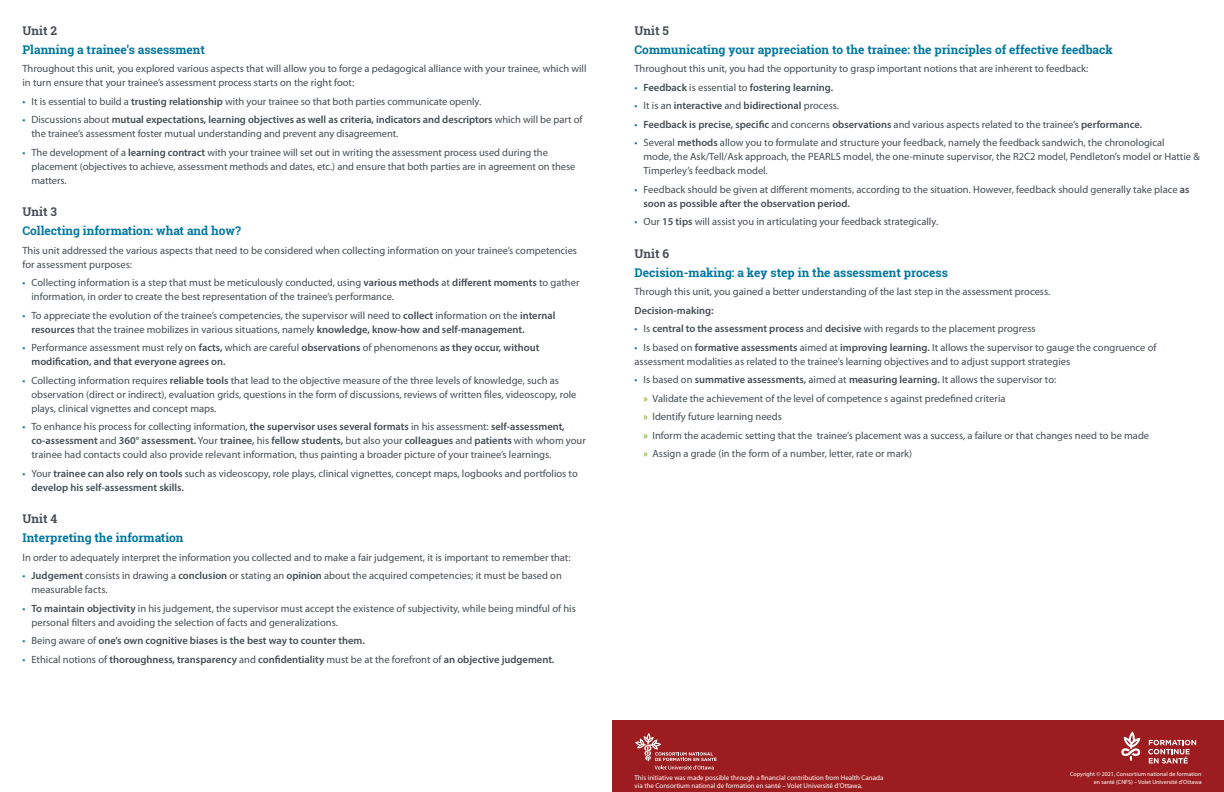
<style>
.page{position:relative;width:1224px;height:792px;background:#fff}
.page>*{position:absolute;margin:0;border:0;box-sizing:border-box;transform-origin:0 0}
.t1{font:700 12px "Roboto Slab";color:#0077a0}
.t2{font:700 12px "Roboto Slab";color:#474c55}
.Body{font:10.5px/14px "Myriad Pro";color:#474c55}
.Body-2{font:600 10.5px/14px "Myriad Pro";color:#474c55}
.t3{font:7px "Myriad Pro";color:#fff}
.Footer___white___rig{font:6px "Myriad Pro";color:#fff}
.s1{color:#0077a0}
.s2{font-weight:600}
.s3{font-weight:400;color:#0077a0}
.s4{font-weight:400}
.s5{color:#699d01}
</style>
<div class="page">
<div style="left:612px;top:720px;width:612px;height:72px;background:#9c1c1f"></div>
<svg style="left:635px;top:733px;width:82px;height:37px"></svg>
<svg style="left:1148px;top:740px;width:48px;height:24px"></svg>
<svg style="left:1121px;top:732px;width:19px;height:29px"></svg>
<h1 class="t2" style="left:22px;top:22px;width:36px">Unit 2</h1>
<h1 class="t1" style="left:22px;top:41px;width:184px">Planning a trainee’s assessment</h1>
<p class="Body" style="left:22px;top:62px;width:566px">Throughout this unit, you explored various aspects that will allow you to forge a pedagogical alliance with your trainee, which will in turn ensure that your trainee’s assessment process starts on the right foot:</p>
<p class="Body" style="left:22px;top:94px;width:460px"><span class="s1">•</span> It is essential to build a <span class="s2">trusting relationship</span> with your trainee so that both parties communicate openly.</p>
<p class="Body" style="left:31px;top:113px;width:553px;text-indent:-9px"><span class="s1">•</span> Discussions about <span class="s2">mutual expectations, learning objectives as well as criteria, indicators and descriptors</span> which will be part of the trainee’s assessment foster mutual understanding and prevent any disagreement.</p>
<p class="Body" style="left:32px;top:145px;width:546px;text-indent:-9px"><span class="s1">•</span> The development of a <span class="s2">learning contract</span> with your trainee will set out in writing the assessment process used during the placement (objectives to achieve, assessment methods and dates, etc.) and ensure that both parties are in agreement on these matters.</p>
<h1 class="t2" style="left:22px;top:204px;width:36px">Unit 3</h1>
<h1 class="t1" style="left:22px;top:223px;width:220px">Collecting information: what and how?</h1>
<p class="Body" style="left:22px;top:243px;width:556px">This unit addressed the various aspects that need to be considered when collecting information on your trainee’s competencies for assessment purposes:</p>
<p class="Body" style="left:31px;top:276px;width:549px;text-indent:-9px"><span class="s1">•</span> Collecting information is a step that must be meticulously conducted, using <span class="s2">various methods</span> at <span class="s2">different moments</span> to gather information, in order to create the best representation of the trainee’s performance.</p>
<p class="Body" style="left:31px;top:308px;width:525px;text-indent:-9px"><span class="s1">•</span> To appreciate the evolution of the trainee’s competencies, the supervisor will need to <span class="s2">collect</span> information on the <span class="s2">internal resources</span> that the trainee mobilizes in various situations, namely <span class="s2">knowledge, know-how and self-management.</span></p>
<p class="Body-2" style="left:31px;top:340px;width:509px;text-indent:-9px"><span class="s3">•</span> <span class="s4">Performance assessment must rely on</span> facts, <span class="s4">which are careful</span> observations <span class="s4">of phenomenons</span> as they occur, without modification, and that everyone agrees on.</p>
<p class="Body" style="left:31px;top:373px;width:547px;text-indent:-9px"><span class="s1">•</span> Collecting information requires <span class="s2">reliable tools</span> that lead to the objective measure of the three levels of knowledge, such as observation (direct or indirect), evaluation grids, questions in the form of discussions, reviews of written files, videoscopy, role plays, clinical vignettes and concept maps.</p>
<p class="Body" style="left:31px;top:420px;width:556px;text-indent:-9px"><span class="s1">•</span> To enhance his process for collecting information, <span class="s2">the supervisor uses several formats</span> in his assessment: <span class="s2">self-assessment, co-assessment</span> and <span class="s2">360° assessment.</span> Your <span class="s2">trainee,</span> his <span class="s2">fellow students,</span> but also your <span class="s2">colleagues</span> and <span class="s2">patients</span> with whom your trainee had contacts could also provide relevant information, thus painting a broader picture of your trainee’s learnings.</p>
<p class="Body" style="left:32px;top:466px;width:548px;text-indent:-9px"><span class="s1">•</span> Your <span class="s2">trainee can also rely on tools</span> such as videoscopy, role plays, clinical vignettes, concept maps, logbooks and portfolios to <span class="s2">develop his self-assessment skills.</span></p>
<h1 class="t2" style="left:22px;top:511px;width:36px">Unit 4</h1>
<h1 class="t1" style="left:22px;top:529px;width:163px">Interpreting the information</h1>
<p class="Body" style="left:22px;top:550px;width:550px">In order to adequately interpret the information you collected and to make a fair judgement, it is important to remember that:</p>
<p class="Body" style="left:31px;top:568px;width:532px;text-indent:-9px"><span class="s1">•</span> <span class="s2">Judgement</span> consists in drawing a <span class="s2">conclusion</span> or stating an <span class="s2">opinion</span> about the acquired competencies; it must be based on measurable facts.</p>
<p class="Body" style="left:31px;top:601px;width:546px;text-indent:-9px"><span class="s1">•</span> <span class="s2">To maintain objectivity</span> in his judgement, the supervisor must accept the existence of subjectivity, while being mindful of his personal filters and avoiding the selection of facts and generalizations.</p>
<p class="Body-2" style="left:22px;top:633px;width:344px"><span class="s3">•</span> <span class="s4">Being aware of</span> one’s own cognitive biases is the best way to counter them.</p>
<p class="Body-2" style="left:22px;top:652px;width:533px"><span class="s3">•</span> <span class="s4">Ethical notions of</span> thoroughness, transparency <span class="s4">and</span> confidentiality <span class="s4">must be at the forefront of</span> an objective judgement.</p>
<h1 class="t2" style="left:634px;top:22px;width:36px">Unit 5</h1>
<h1 class="t1" style="left:634px;top:41px;width:480px">Communicating your appreciation to the trainee: the principles of effective feedback</h1>
<p class="Body" style="left:634px;top:62px;width:455px">Throughout this unit, you had the opportunity to grasp important notions that are inherent to feedback:</p>
<p class="Body-2" style="left:634px;top:80px;width:200px"><span class="s3">•</span> Feedback <span class="s4">is essential to</span> fostering learning.</p>
<p class="Body-2" style="left:634px;top:99px;width:206px"><span class="s3">•</span> <span class="s4">It is an</span> interactive <span class="s4">and</span> bidirectional <span class="s4">process.</span></p>
<p class="Body-2" style="left:634px;top:117px;width:509px"><span class="s3">•</span> Feedback is precise, specific <span class="s4">and concerns</span> observations <span class="s4">and various aspects related to the trainee’s</span> performance.</p>
<p class="Body" style="left:643px;top:136px;width:558px;text-indent:-9px"><span class="s1">•</span> Several <span class="s2">methods</span> allow you to formulate and structure your feedback, namely the feedback sandwich, the chronological<br>mode, the Ask/Tell/Ask approach, the PEARLS model, the one-minute supervisor, the R2C2 model, Pendleton’s model or Hattie &amp;<br>Timperley’s feedback model.</p>
<p class="Body" style="left:643px;top:182px;width:548px;text-indent:-9px"><span class="s1">•</span> Feedback should be given at different moments, according to the situation. However, feedback should generally take place <span class="s2">as soon as possible after the observation period.</span></p>
<p class="Body" style="left:634px;top:215px;width:305px"><span class="s1">•</span> Our <span class="s2">15 tips</span> will assist you in articulating your feedback strategically.</p>
<h1 class="t2" style="left:634px;top:245px;width:36px">Unit 6</h1>
<h1 class="t1" style="left:634px;top:264px;width:315px">Decision-making: a key step in the assessment process</h1>
<p class="Body" style="left:634px;top:285px;width:417px">Through this unit, you gained a better understanding of the last step in the assessment process.</p>
<p class="Body-2" style="left:634px;top:303px;width:81px">Decision-making:</p>
<p class="Body" style="left:634px;top:322px;width:403px"><span class="s1">•</span> Is <span class="s2">central to the assessment process</span> and <span class="s2">decisive</span> with regards to the placement progress</p>
<p class="Body" style="left:634px;top:340px;width:524px"><span class="s1">•</span> Is based on <span class="s2">formative assessments</span> aimed at <span class="s2">improving learning.</span> It allows the supervisor to gauge the congruence of assessment modalities as related to the trainee’s learning objectives and to adjust support strategies</p>
<p class="Body" style="left:634px;top:373px;width:423px"><span class="s1">•</span> Is based on <span class="s2">summative assessments,</span> aimed at <span class="s2">measuring learning.</span> It allows the supervisor to:</p>
<p class="Body" style="left:644px;top:391px;width:364px"><span class="s5">»</span> Validate the achievement of the level of competence s against predefined criteria</p>
<p class="Body" style="left:644px;top:410px;width:140px"><span class="s5">»</span> Identify future learning needs</p>
<p class="Body" style="left:644px;top:428px;width:507px"><span class="s5">»</span> Inform the academic setting that the trainee’s placement was a success, a failure or that changes need to be made</p>
<p class="Body" style="left:644px;top:447px;width:270px"><span class="s5">»</span> Assign a grade (in the form of a number, letter, rate or mark)</p>
<p class="t3" style="left:634px;top:773px;width:251px">This initiative was made possible through a financial contribution from Health Canada</p>
<p class="t3" style="left:634px;top:781px;width:230px">via the Consortium national de formation en santé – Volet Université d’Ottawa.</p>
<p class="Footer___white___rig" style="left:1070px;top:771px;width:133px">Copyright © 2021, Consortium national de formation</p>
<p class="Footer___white___rig" style="left:1094px;top:778px;width:109px">en santé (CNFS) – Volet Université d’Ottawa</p>
</div>
